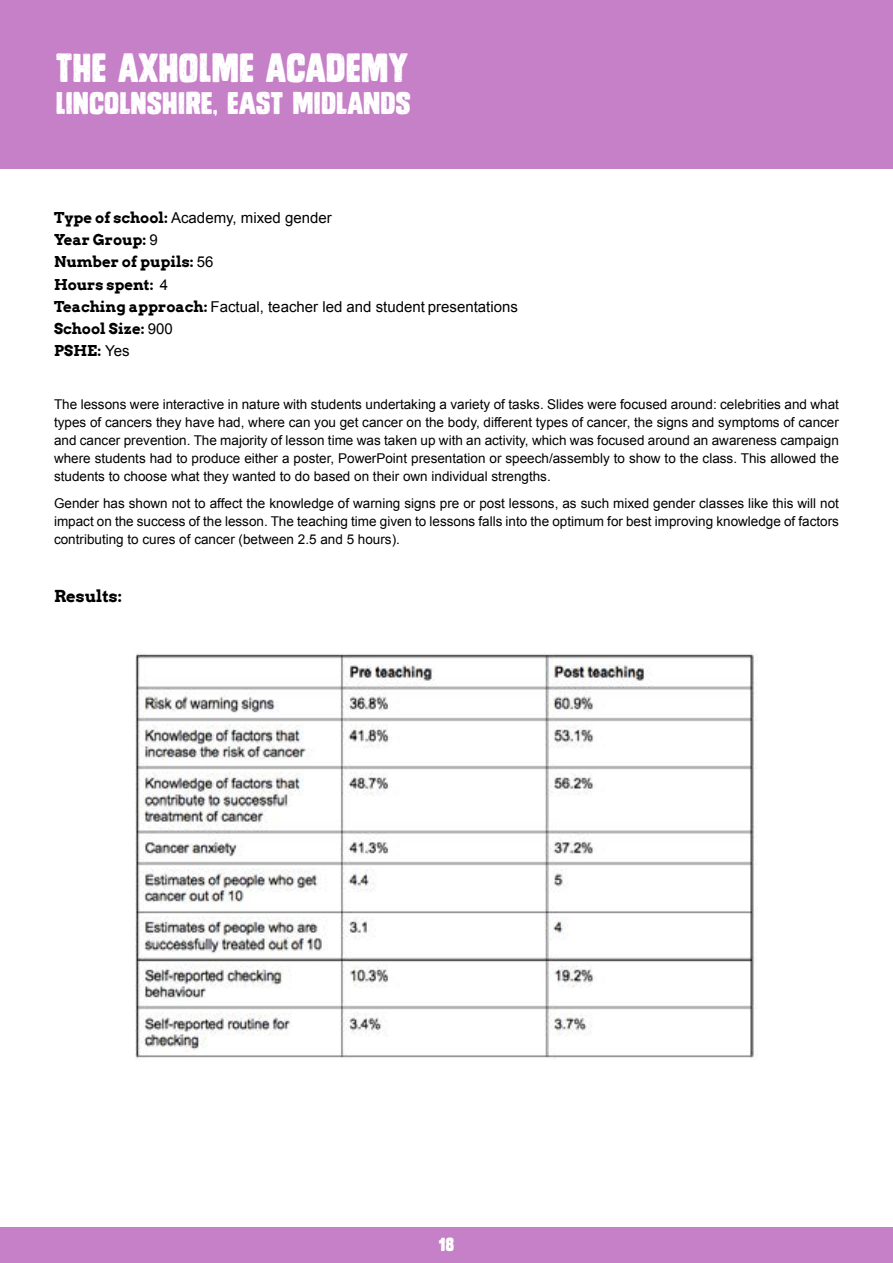
<style>
.page{position:relative;width:893px;height:1263px;background:#fff}
.page>*{position:absolute;margin:0;border:0;box-sizing:border-box;transform-origin:0 0}
.t1{font:39px "Monstro";color:#fff}
.t2{font:30px "Monstro";color:#fff}
.t3{font:18px "Monstro";color:#fff}
.t4{font:700 16.5px "Arvo";color:#000}
.t5{font:15px "Arial";color:#000}
.t6{font:700 15px/22.2px "Arvo";color:#000}
.t7{font:13.5px/18px "Arial";color:#000;text-align:justify}
.s1{font-family:"Arvo";font-weight:700}
.s2{font-family:"Arial";font-weight:400}
</style>
<div class="page">
<div style="left:0;top:0;width:893px;height:169px;background:#c680c7"></div>
<div style="left:0;top:1228px;width:893px;height:35px;background:#c680c7"></div>
<img style="left:136px;top:654px;width:620px;height:404px">
<h1 class="t1" style="left:56px;top:47px;width:354px">THE AXHOLME ACADEMY</h1>
<h2 class="t2" style="left:56px;top:86px;width:357px">LINCOLNSHIRE, EAST MIDLANDS</h2>
<p class="t5" style="left:54px;top:208px;width:279px"><span class="s1">Type of school:</span> Academy, mixed gender</p>
<p class="t6" style="left:54px;top:228px;width:161px">Year Group: <span class="s2">9<br></span>Number of pupils: <span class="s2">56<br></span>Hours spent: <span class="s2">4</span></p>
<p class="t5" style="left:54px;top:297px;width:465px"><span class="s1">Teaching approach:</span> Factual, teacher led and student presentations</p>
<p class="t6" style="left:54px;top:317px;width:120px">School Size: <span class="s2">900<br></span>PSHE: <span class="s2">Yes</span></p>
<p class="t7" style="left:54px;top:395px;width:786px">The lessons were interactive in nature with students undertaking a variety of tasks. Slides were focused around: celebrities and what types of cancers they have had, where can you get cancer on the body, different types of cancer, the signs and symptoms of cancer and cancer prevention. The majority of lesson time was taken up with an activity, which was focused around an awareness campaign where students had to produce either a poster, PowerPoint presentation or speech/assembly to show to the class. This allowed the students to choose what they wanted to do based on their own individual strengths.</p>
<p class="t7" style="left:54px;top:494px;width:786px">Gender has shown not to affect the knowledge of warning signs pre or post lessons, as such mixed gender classes like this will not impact on the success of the lesson. The teaching time given to lessons falls into the optimum for best improving knowledge of factors contributing to cures of cancer (between 2.5 and 5 hours).</p>
<p class="t4" style="left:54px;top:586px;width:70px">Results:</p>
<h3 class="t3" style="left:439px;top:1235px;width:17px">18</h3>
</div>
